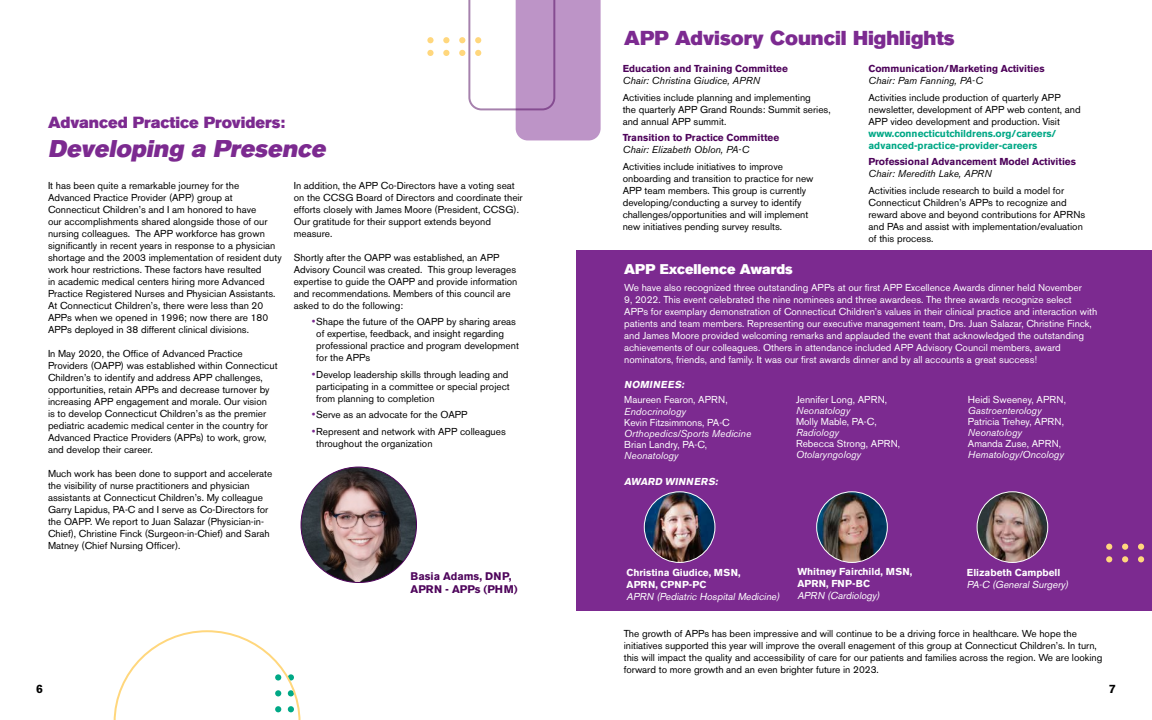
<style>
.page{position:relative;width:1152px;height:720px;background:#fff}
.page>*{position:absolute;margin:0;border:0;box-sizing:border-box;transform-origin:0 0}
.t1{font:italic 24px "Akzidenz Grotesk BE Super";color:#7c2a90}
.t2{font:20px "Akzidenz Grotesk BE Super";color:#7c2a90}
.t3{font:16px "Akzidenz Grotesk BE Super";color:#7c2a90}
.t4{font:14px "Akzidenz Grotesk BE Super";color:#fff}
.t5{font:700 12px "Akzidenz Grotesk BE";color:#000}
.t6{font:700 11px/13.2px "Akzidenz Grotesk BE";color:#4e045b}
.t7{font:10px/12px "Akzidenz Grotesk BE";color:#000}
.t8{font:10px/12px "Akzidenz Grotesk BE";color:#fff}
.t9{font:italic 10px "Akzidenz Grotesk BE";color:#fff}
.t10{font:700 10px "Akzidenz Grotesk BE";color:#4e045b}
.t11{font:italic 10px "Akzidenz Grotesk BE";color:#000}
.t12{font:700 10px/12px "Akzidenz Grotesk BE";color:#fff}
.t13{font:700 10px/12px "Akzidenz Grotesk BE";color:#00a886}
.t14{font:italic 10px "Akzidenz Grotesk BE";color:#fff}
.t15{font:italic 700 10px "Akzidenz Grotesk BE";color:#fff}
.s1{font-size:11px;color:#7c2a90}
</style>
<div class="page">
<div style="left:576px;top:251px;width:576px;height:360px;background:#7c2a90"></div>
<svg style="left:427px;top:50px;width:7px;height:6px"></svg>
<svg style="left:443px;top:50px;width:6px;height:6px"></svg>
<svg style="left:427px;top:37px;width:7px;height:6px"></svg>
<svg style="left:443px;top:37px;width:6px;height:6px"></svg>
<svg style="left:459px;top:0;width:142px;height:140px"></svg>
<svg style="left:1106px;top:556px;width:6px;height:6px"></svg>
<svg style="left:1138px;top:556px;width:6px;height:6px"></svg>
<svg style="left:1122px;top:556px;width:6px;height:6px"></svg>
<svg style="left:1106px;top:544px;width:6px;height:6px"></svg>
<svg style="left:1138px;top:544px;width:6px;height:6px"></svg>
<svg style="left:1122px;top:544px;width:6px;height:6px"></svg>
<svg style="left:114px;top:630px;width:187px;height:90px"></svg>
<img style="left:301px;top:467px;width:115px;height:116px;border-radius:58px">
<img style="left:644px;top:492px;width:71px;height:70px;border-radius:35px">
<div style="left:644px;top:491px;width:71px;height:72px;border:1px solid #fff;border-radius:50%"></div>
<img style="left:817px;top:492px;width:70px;height:70px;border-radius:35px">
<div style="left:816px;top:491px;width:72px;height:72px;border:1px solid #fff;border-radius:50%"></div>
<img style="left:977px;top:492px;width:71px;height:70px;border-radius:35px">
<div style="left:977px;top:491px;width:71px;height:72px;border:1px solid #fff;border-radius:50%"></div>
<h3 class="t3" style="left:48px;top:114px;width:238px">Advanced Practice Providers:</h3>
<h1 class="t1" style="left:48px;top:135px;width:284px">Developing a Presence</h1>
<p class="t7" style="left:48px;top:179px;width:235px">It has been quite a remarkable journey for the Advanced Practice Provider (APP) group at Connecticut Children’s and I am honored to have<br>our accomplishments shared alongside those of our nursing colleagues. The APP workforce has grown significantly in recent years in response to a physician shortage and the 2003 implementation of resident duty work hour restrictions. These factors have resulted<br>in academic medical centers hiring more Advanced Practice Registered Nurses and Physician Assistants.<br>At Connecticut Children’s, there were less than 20<br>APPs when we opened in 1996; now there are 180<br>APPs deployed in 38 different clinical divisions.</p>
<p class="t7" style="left:48px;top:347px;width:231px">In May 2020, the Office of Advanced Practice Providers (OAPP) was established within Connecticut Children’s to identify and address APP challenges, opportunities, retain APPs and decrease turnover by increasing APP engagement and morale. Our vision<br>is to develop Connecticut Children’s as the premier pediatric academic medical center in the country for Advanced Practice Providers (APPs) to work, grow, and develop their career.</p>
<p class="t7" style="left:48px;top:467px;width:226px">Much work has been done to support and accelerate the visibility of nurse practitioners and physician assistants at Connecticut Children’s. My colleague Garry Lapidus, PA-C and I serve as Co-Directors for the OAPP. We report to Juan Salazar (Physician-in-Chief), Christine Finck (Surgeon-in-Chief) and Sarah Matney (Chief Nursing Officer).</p>
<p class="t7" style="left:294px;top:179px;width:231px">In addition, the APP Co-Directors have a voting seat on the CCSG Board of Directors and coordinate their efforts closely with James Moore (President, CCSG).<br>Our gratitude for their support extends beyond measure.</p>
<p class="t7" style="left:294px;top:251px;width:225px">Shortly after the OAPP was established, an APP Advisory Council was created. This group leverages expertise to guide the OAPP and provide information and recommendations. Members of this council are asked to do the following:</p>
<p class="t7" style="left:316px;top:316px;width:204px;text-indent:-4px"><span class="s1">•</span>Shape the future of the OAPP by sharing areas of expertise, feedback, and insight regarding professional practice and program development for the APPs</p>
<p class="t7" style="left:316px;top:368px;width:195px;text-indent:-4px"><span class="s1">•</span>Develop leadership skills through leading and participating in a committee or special project from planning to completion</p>
<p class="t7" style="left:312px;top:409px;width:157px"><span class="s1">•</span>Serve as an advocate for the OAPP</p>
<p class="t7" style="left:316px;top:425px;width:191px;text-indent:-4px"><span class="s1">•</span>Represent and network with APP colleagues throughout the organization</p>
<p class="t6" style="left:411px;top:570px;width:109px">Basia Adams, DNP,<br>APRN - APPs (PHM)</p>
<h2 class="t2" style="left:624px;top:26px;width:332px">APP Advisory Council Highlights</h2>
<p class="t10" style="left:623px;top:63px;width:167px">Education and Training Committee</p>
<p class="t11" style="left:623px;top:75px;width:139px">Chair: Christina Giudice, APRN</p>
<p class="t7" style="left:623px;top:91px;width:209px">Activities include planning and implementing<br>the quarterly APP Grand Rounds: Summit series, and annual APP summit.</p>
<p class="t10" style="left:623px;top:132px;width:158px">Transition to Practice Committee</p>
<p class="t11" style="left:623px;top:144px;width:128px">Chair: Elizabeth Oblon, PA-C</p>
<p class="t7" style="left:623px;top:160px;width:192px">Activities include initiatives to improve onboarding and transition to practice for new APP team members. This group is currently developing/conducting a survey to identify challenges/opportunities and will implement new initiatives pending survey results.</p>
<h3 class="t4" style="left:624px;top:261px;width:170px">APP Excellence Awards</h3>
<p class="t10" style="left:868px;top:63px;width:178px">Communication/Marketing Activities</p>
<p class="t11" style="left:868px;top:75px;width:116px">Chair: Pam Fanning, PA-C</p>
<p class="t7" style="left:868px;top:91px;width:214px">Activities include production of quarterly APP newsletter, development of APP web content, and<br>APP video development and production. Visit</p>
<p class="t13" style="left:868px;top:127px;width:189px">www.connecticutchildrens.org/careers/ advanced-practice-provider-careers</p>
<p class="t10" style="left:868px;top:156px;width:209px">Professional Advancement Model Activities</p>
<p class="t11" style="left:868px;top:168px;width:125px">Chair: Meredith Lake, APRN</p>
<p class="t7" style="left:868px;top:184px;width:218px">Activities include research to build a model for Connecticut Children’s APPs to recognize and reward above and beyond contributions for APRNs and PAs and assist with implementation/evaluation of this process.</p>
<p class="t8" style="left:624px;top:281px;width:474px">We have also recognized three outstanding APPs at our first APP Excellence Awards dinner held November<br>9, 2022. This event celebrated the nine nominees and three awardees. The three awards recognize select APPs for exemplary demonstration of Connecticut Children’s values in their clinical practice and interaction with patients and team members. Representing our executive management team, Drs. Juan Salazar, Christine Finck, and James Moore provided welcoming remarks and applauded the event that acknowledged the outstanding achievements of our colleagues. Others in attendance included APP Advisory Council members, award nominators, friends, and family. It was our first awards dinner and by all accounts a great success!</p>
<p class="t15" style="left:624px;top:379px;width:63px">NOMINEES:</p>
<p class="t8" style="left:624px;top:394px;width:105px">Maureen Fearon, APRN,</p>
<p class="t9" style="left:624px;top:406px;width:63px">Endocrinology</p>
<p class="t8" style="left:624px;top:417px;width:107px">Kevin Fitzsimmons, PA-C</p>
<p class="t9" style="left:624px;top:428px;width:128px">Orthopedics/Sports Medicine</p>
<p class="t8" style="left:624px;top:439px;width:84px">Brian Landry, PA-C,</p>
<p class="t9" style="left:624px;top:450px;width:56px">Neonatology</p>
<p class="t15" style="left:624px;top:475px;width:97px">AWARD WINNERS:</p>
<p class="t8" style="left:796px;top:394px;width:93px">Jennifer Long, APRN,</p>
<p class="t9" style="left:796px;top:405px;width:56px">Neonatology</p>
<p class="t8" style="left:796px;top:416px;width:82px">Molly Mable, PA-C,</p>
<p class="t9" style="left:796px;top:427px;width:44px">Radiology</p>
<p class="t8" style="left:796px;top:438px;width:106px">Rebecca Strong, APRN,</p>
<p class="t9" style="left:796px;top:449px;width:67px">Otolaryngology</p>
<p class="t12" style="left:627px;top:567px;width:115px">Christina Giudice, MSN,<br>APRN, CPNP-PC</p>
<p class="t14" style="left:627px;top:591px;width:157px">APRN (Pediatric Hospital Medicine)</p>
<p class="t12" style="left:797px;top:566px;width:117px">Whitney Fairchild, MSN,<br>APRN, FNP-BC</p>
<p class="t14" style="left:797px;top:590px;width:86px">APRN (Cardiology)</p>
<p class="t8" style="left:968px;top:394px;width:100px">Heidi Sweeney, APRN,</p>
<p class="t9" style="left:968px;top:405px;width:75px">Gastroenterology</p>
<p class="t8" style="left:968px;top:416px;width:98px">Patricia Trehey, APRN,</p>
<p class="t9" style="left:968px;top:427px;width:56px">Neonatology</p>
<p class="t8" style="left:968px;top:438px;width:95px">Amanda Zuse, APRN,</p>
<p class="t9" style="left:968px;top:449px;width:98px">Hematology/Oncology</p>
<p class="t12" style="left:967px;top:567px;width:95px">Elizabeth Campbell</p>
<p class="t14" style="left:967px;top:579px;width:105px">PA-C (General Surgery)</p>
<p class="t7" style="left:624px;top:627px;width:480px">The growth of APPs has been impressive and will continue to be a driving force in healthcare. We hope the initiatives supported this year will improve the overall enagement of this group at Connecticut Children’s. In turn, this will impact the quality and accessibility of care for our patients and families across the region. We are looking forward to more growth and an even brighter future in 2023.</p>
<p class="t5" style="left:36px;top:682px;width:8px">6</p>
<p class="t5" style="left:1109px;top:682px;width:8px">7</p>
</div>
